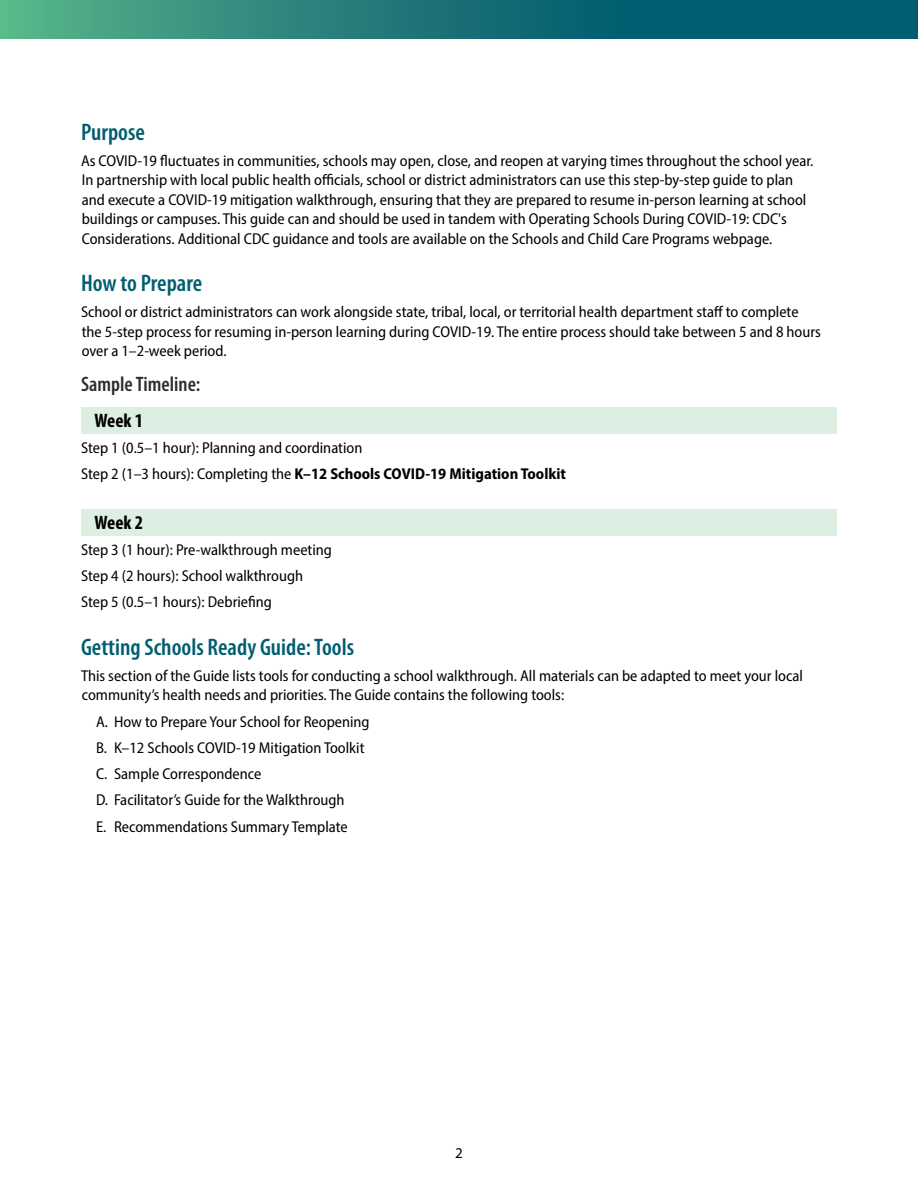
<style>
.page{position:relative;width:918px;height:1188px;background:#fff}
.page>*{position:absolute;margin:0;border:0;box-sizing:border-box;transform-origin:0 0}
.H2_alt{font:600 condensed 24px "Myriad Pro";color:#005e70}
.t1{font:600 condensed 21px "Myriad Pro";color:#2d2d2c}
.H3beginning{font:700 condensed 19.5px "Myriad Pro";color:#000}
.p_myriad{font:semi-condensed 15.75px/19.5px "Myriad Pro";color:#000}
.p_myriad-2{font:700 semi-condensed 15.75px "Myriad Pro";color:#000}
.t2{font:15px "Myriad Pro";color:#000}
.s1{font-weight:400}
</style>
<div class="page">
<svg style="left:0;top:0;width:918px;height:38px;background:#1e7878"></svg>
<div style="left:81px;top:407px;width:756px;height:27px;background:#ddefe3"></div>
<div style="left:81px;top:509px;width:756px;height:27px;background:#ddefe3"></div>
<p class="H2_alt" style="left:81px;top:118px;width:65px">Purpose</p>
<p class="p_myriad" style="left:81px;top:151px;width:734px">As COVID-19 fluctuates in communities, schools may open, close, and reopen at varying times throughout the school year.<br>In partnership with local public health officials, school or district administrators can use this step-by-step guide to plan and execute a COVID-19 mitigation walkthrough, ensuring that they are prepared to resume in-person learning at school buildings or campuses. This guide can and should be used in tandem with Operating Schools During COVID-19: CDC's Considerations. Additional CDC guidance and tools are available on the Schools and Child Care Programs webpage.</p>
<p class="H2_alt" style="left:81px;top:270px;width:123px">How to Prepare</p>
<p class="p_myriad" style="left:81px;top:302px;width:741px">School or district administrators can work alongside state, tribal, local, or territorial health department staff to complete the 5-step process for resuming in-person learning during COVID-19. The entire process should take between 5 and 8 hours over a 1–2-week period.</p>
<h3 class="t1" style="left:81px;top:372px;width:121px">Sample Timeline:</h3>
<p class="H3beginning" style="left:94px;top:409px;width:50px">Week 1</p>
<p class="p_myriad" style="left:81px;top:438px;width:283px">Step 1 (0.5–1 hour): Planning and coordination</p>
<p class="p_myriad-2" style="left:81px;top:464px;width:487px"><span class="s1">Step 2 (1–3 hours): Completing the</span> K–12 Schools COVID-19 Mitigation Toolkit</p>
<p class="H3beginning" style="left:94px;top:511px;width:50px">Week 2</p>
<p class="p_myriad" style="left:81px;top:540px;width:252px">Step 3 (1 hour): Pre-walkthrough meeting</p>
<p class="p_myriad" style="left:81px;top:566px;width:224px">Step 4 (2 hours): School walkthrough</p>
<p class="p_myriad" style="left:81px;top:592px;width:192px">Step 5 (0.5–1 hours): Debriefing</p>
<p class="H2_alt" style="left:81px;top:633px;width:275px">Getting Schools Ready Guide: Tools</p>
<p class="p_myriad" style="left:81px;top:666px;width:723px">This section of the Guide lists tools for conducting a school walkthrough. All materials can be adapted to meet your local community’s health needs and priorities. The Guide contains the following tools:</p>
<p class="p_myriad" style="left:96px;top:711px;width:275px">A. How to Prepare Your School for Reopening</p>
<p class="p_myriad" style="left:96px;top:738px;width:270px">B. K–12 Schools COVID-19 Mitigation Toolkit</p>
<p class="p_myriad" style="left:96px;top:764px;width:167px">C. Sample Correspondence</p>
<p class="p_myriad" style="left:96px;top:790px;width:250px">D. Facilitator’s Guide for the Walkthrough</p>
<p class="p_myriad" style="left:96px;top:816px;width:253px">E. Recommendations Summary Template</p>
<p class="t2" style="left:455px;top:1145px;width:9px">2</p>
</div>
